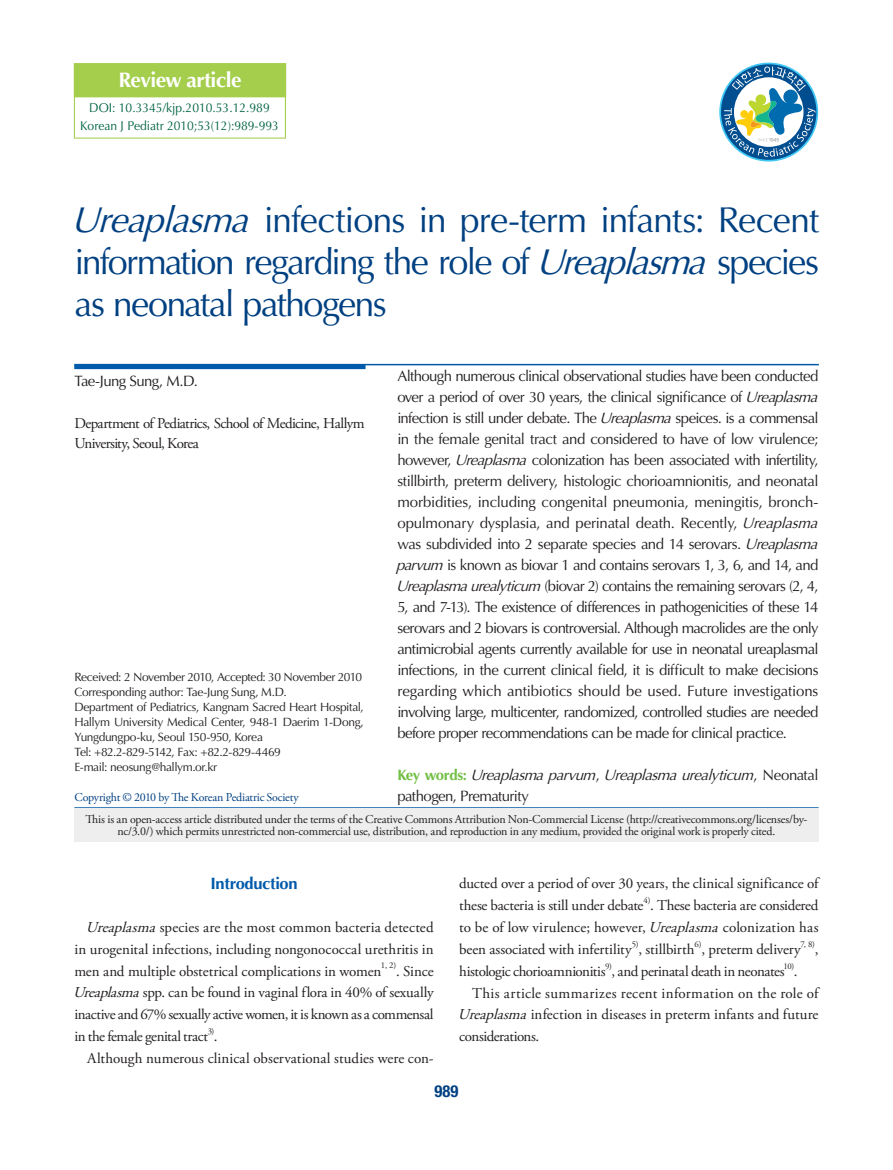
<style>
.page{position:relative;width:893px;height:1170px;background:#fff}
.page>*{position:absolute;margin:0;border:0;box-sizing:border-box;transform-origin:0 0}
.t1{font:36px/42px "Optima LT Std";letter-spacing:-.05em;color:#014081;text-align:justify}
.t2{font:700 21px "Optima LT Std";letter-spacing:-.025em;color:#fff}
.t3{font:700 16.5px "Optima LT Std";letter-spacing:-.02em;color:#015aaa}
.t4{font:700 condensed 16.5px "Helvetica Neue";color:#014081}
.t5{font:15px/21px "Optima LT Std";letter-spacing:-.04em;color:#231f20}
.t6{font:15px/21.9px "Adobe Garamond Pro";letter-spacing:-.01em;color:#231f20}
.t7{font:italic 15px/21px "Optima LT Std";color:#231f20}
.t8{font:15px/19.5px "Adobe Garamond Pro";letter-spacing:-.045em;color:#231f20}
.t9{font:15px "Adobe Garamond Pro";letter-spacing:.025em;color:#231f20}
.t10{font:15px "Adobe Garamond Pro";letter-spacing:-.035em;color:#231f20}
.t11{font:12.75px/18px "Optima LT Std";color:#026442;text-align:center;scale:.95 1}
.t12{font:12px/15px "Optima LT Std";letter-spacing:-.035em;color:#231f20}
.t13{font:12px/12px "Adobe Garamond Pro";letter-spacing:-.015em;color:#231f20;text-align:center}
.t14{font:12px "Adobe Garamond Pro";letter-spacing:-.02em;color:#014081}
.t15{font:8.7px "Adobe Garamond Pro";color:#231f20}
.s1{font-style:italic}
.s2{font-weight:700;font-style:normal;color:#71bf44}
.s3{font-style:normal}
</style>
<div class="page">
<div style="left:74px;top:97px;width:211px;height:40px;border:2px solid #fff"></div>
<div style="left:75px;top:64px;width:210px;height:33px;background:#a4ce4c"></div>
<div style="left:74px;top:63px;width:212px;height:34px;border:2px solid #a4ce4c"></div>
<div style="left:74px;top:64px;width:212px;height:75px;border:1px solid #a4ce4c"></div>
<svg style="left:719px;top:63px;width:99px;height:98px"></svg>
<div style="left:74px;top:364px;width:292px;height:5px;background:#015aaa"></div>
<hr style="left:74px;top:364px;width:745px;height:1px;background:#015aaa">
<hr style="left:74px;top:807px;width:745px;height:1px;background:#015aaa">
<div style="left:74px;top:808px;width:745px;height:34px;background:#eeeeef"></div>
<h2 class="t2" style="left:118px;top:68px;width:125px">Review article</h2>
<p class="t11" style="left:80px;top:99px;width:211px">DOI: 10.3345/kjp.2010.53.12.989<br>Korean J Pediatr 2010;53(12):989-993</p>
<h1 class="t1" style="left:71px;top:199px;width:749px"><span class="s1">Ureaplasma</span> infections in pre-term infants: Recent information regarding the role of <span class="s1">Ureaplasma</span> species as neonatal pathogens</h1>
<p class="t5" style="left:396px;top:365px;width:427px">Although numerous clinical observational studies have been conducted over a period of over 30 years, the clinical significance of <span class="s1">Ureaplasma </span>infection is still under debate. The <span class="s1">Ureaplasma</span>speices. is a commensal in the female genital tract and considered to have of low virulence; however, <span class="s1">Ureaplasma</span> colonization has been associated with infertility, stillbirth, preterm delivery, histologic chorioamnionitis, and neonatal morbidities, including congenital pneumonia, meningitis, bronch&shy;opulmonary dysplasia, and perinatal death. Recently, <span class="s1">Ureaplasma </span>was subdivided into 2 separate species and 14 serovars. <span class="s1">Ureaplasma parvum</span> is known as biovar 1 and contains serovars 1, 3, 6, and 14, and <span class="s1">Ureaplasmaurealyticum</span> (biovar 2) contains the remaining serovars (2, 4, 5, and 7-13). The existence of differences in pathogenicities of these 14 serovars and 2 biovars is controversial. Although macrolides are the only antimicrobial agents currently available for use in neonatal ureaplasmal infections, in the current clinical field, it is difficult to make decisions regarding which antibiotics should be used. Future investigations involving large, multicenter, randomized, controlled studies are needed before proper recommendations can be made for clinical practice.</p>
<p class="t7" style="left:397px;top:764px;width:423px"><span class="s2">K e y w o r d s :</span> Ureaplasmaparvum<span class="s3">,</span> Ureaplasmaurealyticum<span class="s3">, N e o n a t a l pathogen, Prematurity</span></p>
<p class="t5" style="left:74px;top:371px;width:125px">Tae-Jung Sung, M.D.</p>
<p class="t8" style="left:74px;top:414px;width:292px">Department of Pediatrics, School of Medicine, Hallym<br>University, Seoul, Korea</p>
<p class="t12" style="left:74px;top:669px;width:291px">Received: 2 November 2010, Accepted: 30 November 2010<br>Corresponding author: Tae-Jung Sung, M.D.<br>Department of Pediatrics, Kangnam Sacred Heart Hospital, Hallym University Medical Center, 948-1 Daerim 1-Dong, Yungdungpo-ku, Seoul 150-950, Korea<br>Tel: +82.2-829-5142, Fax: +82.2-829-4469<br>E-mail: neosung@hallym.or.kr</p>
<p class="t14" style="left:74px;top:789px;width:226px">Copyright © 2010 by The Korean Pediatric Society</p>
<p class="t13" style="left:86px;top:813px;width:723px">This is an open-access article distributed under the terms of the Creative Commons Attribution Non-Commercial License (http://creativecommons.org/licenses/by&shy;nc/3.0/) which permits unrestricted non-commercial use, distribution, and reproduction in any medium, provided the original work is properly cited.</p>
<p class="t6" style="left:459px;top:872px;width:361px">ducted over a period of over 30 years, the clinical significance of these bacteria is still under debate . These bacteria are considered</p>
<p class="t3" style="left:210px;top:873px;width:89px">Introduction</p>
<p class="t6" style="left:74px;top:916px;width:361px;text-align:justify;text-indent:11px"><span class="s1">Ureaplasma</span> species are the most common bacteria detected in urogenital infections, including nongonococcal urethritis in men and multiple obstetrical complications in women</p>
<p class="t15" style="left:643px;top:894px;width:9px">4)</p>
<p class="t6" style="left:459px;top:916px;width:361px">to be of low virulence; however, <span class="s1">Ureaplasma</span> colonization has been associated with infertility</p>
<p class="t15" style="left:632px;top:938px;width:9px">5)</p>
<p class="t6" style="left:639px;top:938px;width:57px">, stillbirth</p>
<p class="t15" style="left:694px;top:938px;width:9px">6)</p>
<p class="t6" style="left:701px;top:938px;width:101px">, preterm delivery</p>
<p class="t15" style="left:800px;top:938px;width:16px">7, 8)</p>
<p class="t6" style="left:815px;top:938px;width:5px">,</p>
<p class="t15" style="left:381px;top:960px;width:17px">1, 2)</p>
<p class="t15" style="left:605px;top:960px;width:8px">9)</p>
<p class="t15" style="left:784px;top:960px;width:12px">10)</p>
<p class="t6" style="left:459px;top:960px;width:327px">histologic chorioamnionitis , and perinatal death in neonates</p>
<p class="t6" style="left:73px;top:960px;width:362px;text-align:justify;text-indent:323px">. Since <span class="s1">Ureaplasma</span>spp. can be found in vaginal flora in 40% of sexually inactive and 67% sexually active women, it is known as a commensal in the female genital tract .</p>
<p class="t6" style="left:794px;top:960px;width:5px">.</p>
<p class="t9" style="left:472px;top:983px;width:348px">This article summarizes recent information on the role of</p>
<p class="t6" style="left:458px;top:1004px;width:362px"><span class="s1">Ureaplasma</span> infection in diseases in preterm infants and future</p>
<p class="t10" style="left:459px;top:1027px;width:82px">considerations.</p>
<p class="t15" style="left:208px;top:1026px;width:8px">3)</p>
<p class="t6" style="left:87px;top:1047px;width:347px">Although numerous clinical observational studies were con-</p>
<p class="t4" style="left:435px;top:1081px;width:25px">989</p>
</div>
